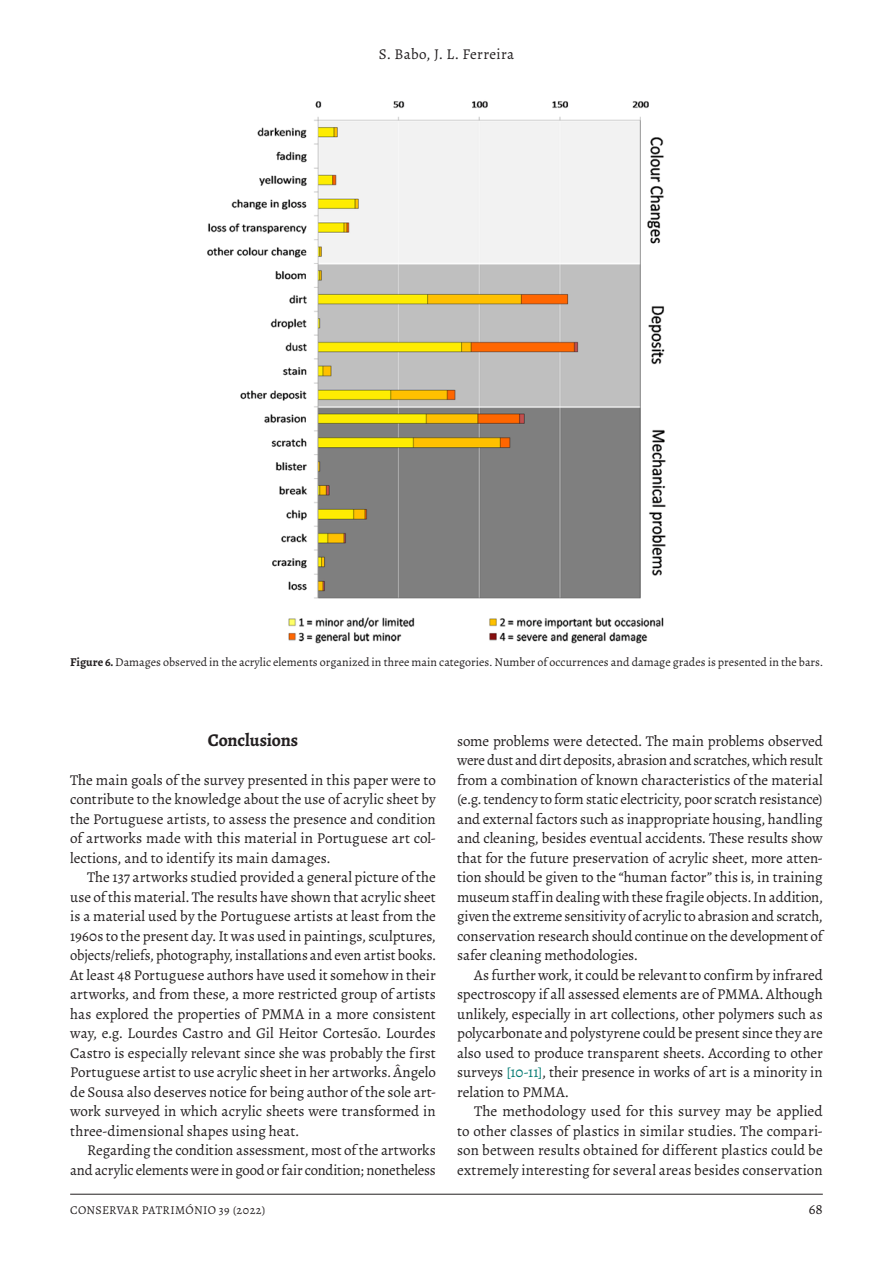
<style>
.page{position:relative;width:893px;height:1263px;background:#fff}
.page>*{position:absolute;margin:0;border:0;box-sizing:border-box;transform-origin:0 0}
.Heading_1{font:700 18px "Alegreya";letter-spacing:-.01em;color:#231f20}
.TEXTO_ENG{font:15px/19.5px "Alegreya";letter-spacing:-.005em;color:#231f20;text-align:justify}
.Primeiro_paragrafo{font:15px "Alegreya";letter-spacing:.02em;color:#231f20}
.Notas_P_esq{font:12px "Alegreya";color:#231f20}
.Notas_P_esq-2{font:12px "Alegreya";letter-spacing:.025em;color:#231f20}
.s1{font-weight:700}
.s2{color:#007a71}
</style>
<div class="page">
<hr style="left:70px;top:1194px;width:753px;height:1px;background:#231f20">
<img style="left:207px;top:101px;width:459px;height:498px">
<img style="left:288px;top:617px;width:376px;height:27px">
<p class="Primeiro_paragrafo" style="left:379px;top:44px;width:137px">S. Babo, J. L. Ferreira</p>
<p class="Notas_P_esq" style="left:70px;top:655px;width:754px"><span class="s1">Figure 6.</span> Damages observed in the acrylic elements organized in three main categories. Number of occurrences and damage grades is presented in the bars.</p>
<p class="Heading_1" style="left:208px;top:728px;width:92px">Conclusions</p>
<p class="TEXTO_ENG" style="left:70px;top:770px;width:367px">The main goals of the survey presented in this paper were to contribute to the knowledge about the use of acrylic sheet by the Portuguese artists, to assess the presence and condition of artworks made with this material in Portuguese art col&shy;lections, and to identify its main damages.</p>
<p class="TEXTO_ENG" style="left:70px;top:867px;width:367px;text-indent:17px">The 137 artworks studied provided a general picture of the use of this material. The results have shown that acrylic sheet is a material used by the Portuguese artists at least from the 1960s to the present day. It was used in paintings, sculptures, objects/reliefs, photography, installations and even artist books.<br>At least 48 Portuguese authors have used it somehow in their artworks, and from these, a more restricted group of artists has explored the properties of PMMA in a more consistent way, e.g. Lourdes Castro and Gil Heitor Cortesão. Lourdes Castro is especially relevant since she was probably the first Portuguese artist to use acrylic sheet in her artworks. Ângelo de Sousa also deserves notice for being author of the sole art&shy;work surveyed in which acrylic sheets were transformed in three-dimensional shapes using heat.</p>
<p class="TEXTO_ENG" style="left:70px;top:1140px;width:367px;text-align:right">Regarding the condition assessment, most of the artworks and acrylic elements were in good or fair condition; nonetheless</p>
<p class="TEXTO_ENG" style="left:457px;top:731px;width:367px">some problems were detected. The main problems observed were dust and dirt deposits, abrasion and scratches, which result from a combination of known characteristics of the material (e.g. tendency to form static electricity, poor scratch resistance) and external factors such as inappropriate housing, handling and cleaning, besides eventual accidents. These results show that for the future preservation of acrylic sheet, more atten&shy;tion should be given to the “human factor” this is, in training museum staff in dealing with these fragile objects. In addition, given the extreme sensitivity of acrylic to abrasion and scratch, conservation research should continue on the development of safer cleaning methodologies.</p>
<p class="TEXTO_ENG" style="left:457px;top:965px;width:367px;text-indent:17px">As further work, it could be relevantto confirm by infrared spectroscopy if all assessed elements are of PMMA. Although unlikely, especially in art collections, other polymers such as polycarbonate and polystyrene could be present since they are also used to produce transparent sheets. According to other surveys <span class="s2">[10-11]</span>, their presence in works of art is a minority in relation to PMMA.</p>
<p class="TEXTO_ENG" style="left:457px;top:1101px;width:367px;text-indent:17px">The methodology used for this survey may be applied to other classes of plastics in similar studies. The compari&shy;son between results obtained for different plastics could be extremely interesting for several areas besides conservation</p>
<p class="Notas_P_esq-2" style="left:70px;top:1202px;width:197px">CONSERVAR PATRIMÓNIO 39 (2022)</p>
<p class="TEXTO_ENG" style="left:809px;top:1199px;width:16px">68</p>
</div>
